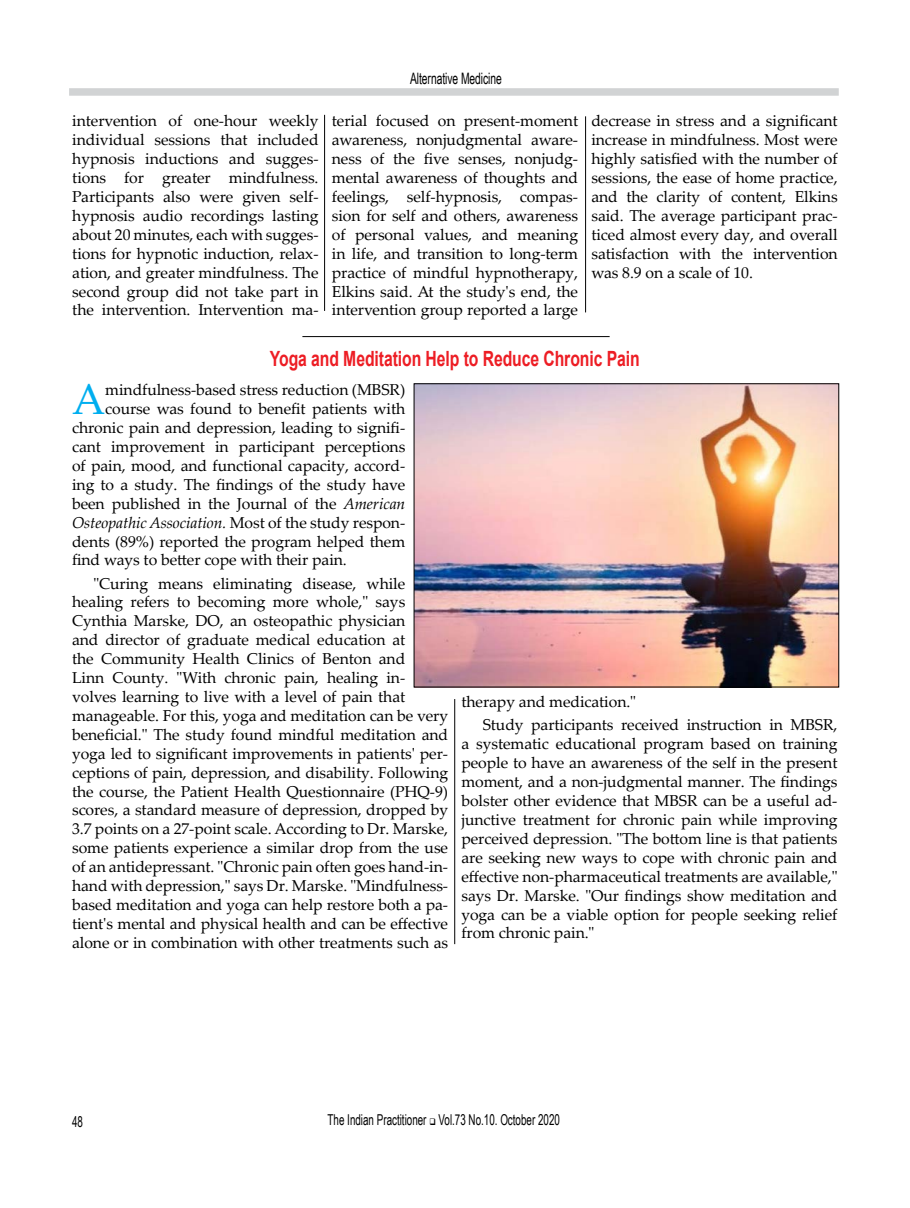
<style>
.page{position:relative;width:910px;height:1208px;background:#fff}
.page>*{position:absolute;margin:0;border:0;box-sizing:border-box;transform-origin:0 0}
._2_col{font:42.9px "Palatino Linotype";color:#00aeef}
.Subhead{font:700 21px "Arial";letter-spacing:-.005em;color:#ed1d24;scale:.75 1}
._2_col-2{font:15.75px/18.9px "Palatino Linotype";letter-spacing:-.005em;color:#000}
._3_col{font:15.75px/18.9px "Palatino Linotype";letter-spacing:-.005em;color:#000;text-align:justify}
._2_col-3{font:italic 15.75px "Palatino Linotype";letter-spacing:-.005em;color:#000}
.t1{font:15.75px "Arial Narrow";letter-spacing:-.005em;color:#000;scale:.8 1}
.Body_Text{font:15px "Arial Narrow";color:#000;scale:.8 1}
.s1{font-style:italic}
.s2{font-style:normal}
</style>
<div class="page">
<div style="left:69px;top:88px;width:770px;height:8px;background:#d1d3d4"></div>
<hr style="left:302px;top:336px;width:308px;height:1px;background:#000">
<img style="left:416px;top:385px;width:421px;height:300px">
<div style="left:414px;top:383px;width:425px;height:304px;border:1px solid #000"></div>
<hr style="left:454px;top:699px;width:1px;height:245px;background:#000">
<hr style="left:324px;top:115px;width:1px;height:196px;background:#000">
<hr style="left:585px;top:116px;width:1px;height:196px;background:#000">
<p class="t1" style="left:410px;top:67px;width:116px">Alternative Medicine</p>
<p class="_3_col" style="left:72px;top:111px;width:248px">intervention of one-hour weekly individual sessions that included hypnosis inductions and sugges&shy;tions for greater mindfulness.<br>Participants also were given self&shy;hypnosis audio recordings lasting about 20 minutes, each with sugges&shy;tions for hypnotic induction, relax&shy;ation, and greater mindfulness. The second group did not take part in the intervention. Intervention ma-</p>
<p class="_3_col" style="left:332px;top:111px;width:248px">terial focused on present-moment awareness, nonjudgmental aware&shy;ness of the five senses, nonjudg&shy;mental awareness of thoughts and feelings, self-hypnosis, compas&shy;sion for self and others, awareness of personal values, and meaning in life, and transition to long-term practice of mindful hypnotherapy, Elkins said. At the study's end, the intervention group reported a large</p>
<p class="_3_col" style="left:591px;top:111px;width:248px">decrease in stress and a significant increase in mindfulness. Most were highly satisfied with the number of sessions, the ease of home practice, and the clarity of content, Elkins said. The average participant prac&shy;ticed almost every day, and overall satisfaction with the intervention was 8.9 on a scale of 10.</p>
<p class="Subhead" style="left:270px;top:344px;width:495px">Yoga and Meditation Help to Reduce Chronic Pain</p>
<p class="_2_col" style="left:72px;top:369px;width:35px">A</p>
<p class="_2_col-2" style="left:105px;top:380px;width:302px">mindfulness-based stress reduction (MBSR)</p>
<p class="_2_col-2" style="left:105px;top:399px;width:302px">course was found to benefit patients with</p>
<p class="_2_col-2" style="left:72px;top:417px;width:335px">chronic pain and depression, leading to signifi-</p>
<p class="_2_col-2" style="left:72px;top:436px;width:335px">cant improvement in participant perceptions</p>
<p class="_2_col-2" style="left:72px;top:455px;width:335px">of pain, mood, and functional capacity, accord-</p>
<p class="_2_col-2" style="left:72px;top:474px;width:335px">ing to a study. The findings of the study have</p>
<p class="_2_col-2" style="left:72px;top:493px;width:335px">been published in the Journal of the <span class="s1">American</span></p>
<p class="_2_col-3" style="left:72px;top:511px;width:335px">Osteopathic Association. <span class="s2">Most of the study respon-</span></p>
<p class="_2_col-2" style="left:72px;top:531px;width:335px">dents (89%) reported the program helped them</p>
<p class="_2_col-2" style="left:72px;top:550px;width:276px">find ways to better cope with their pain.</p>
<p class="_2_col-2" style="left:72px;top:573px;width:378px;text-indent:21px">"Curing means eliminating disease, while healing refers to becoming more whole," says Cynthia Marske, DO, an osteopathic physician<br>and director of graduate medical education at<br>the Community Health Clinics of Benton and<br>Linn County. "With chronic pain, healing in&shy;volves learning to live with a level of pain that manageable. For this, yoga and meditation can be very beneficial." The study found mindful meditation and yoga led to significant improvements in patients' per&shy;ceptions of pain, depression, and disability. Following the course, the Patient Health Questionnaire (PHQ-9) scores, a standard measure of depression, dropped by 3.7 points on a 27-point scale. According to Dr. Marske, some patients experience a similar drop from the use of an antidepressant. "Chronic pain often goes hand-in&shy;hand with depression," says Dr. Marske. "Mindfulness&shy;based meditation and yoga can help restore both a pa&shy;tient's mental and physical health and can be effective alone or in combination with other treatments such as</p>
<p class="_2_col-2" style="left:461px;top:692px;width:176px">therapy and medication."</p>
<p class="_2_col-2" style="left:461px;top:715px;width:378px;text-align:justify;text-indent:21px">Study participants received instruction in MBSR, a systematic educational program based on training people to have an awareness of the self in the present moment, and a non-judgmental manner. The findings bolster other evidence that MBSR can be a useful ad&shy;junctive treatment for chronic pain while improving perceived depression. "The bottom line is that patients are seeking new ways to cope with chronic pain and effective non-pharmaceutical treatments are available," says Dr. Marske. "Our findings show meditation and yoga can be a viable option for people seeking relief from chronic pain."</p>
<p class="Body_Text" style="left:72px;top:1110px;width:15px">48</p>
<p class="Body_Text" style="left:328px;top:1109px;width:292px">The Indian Practitioner ❑ Vol.73 No.10. October 2020</p>
</div>
